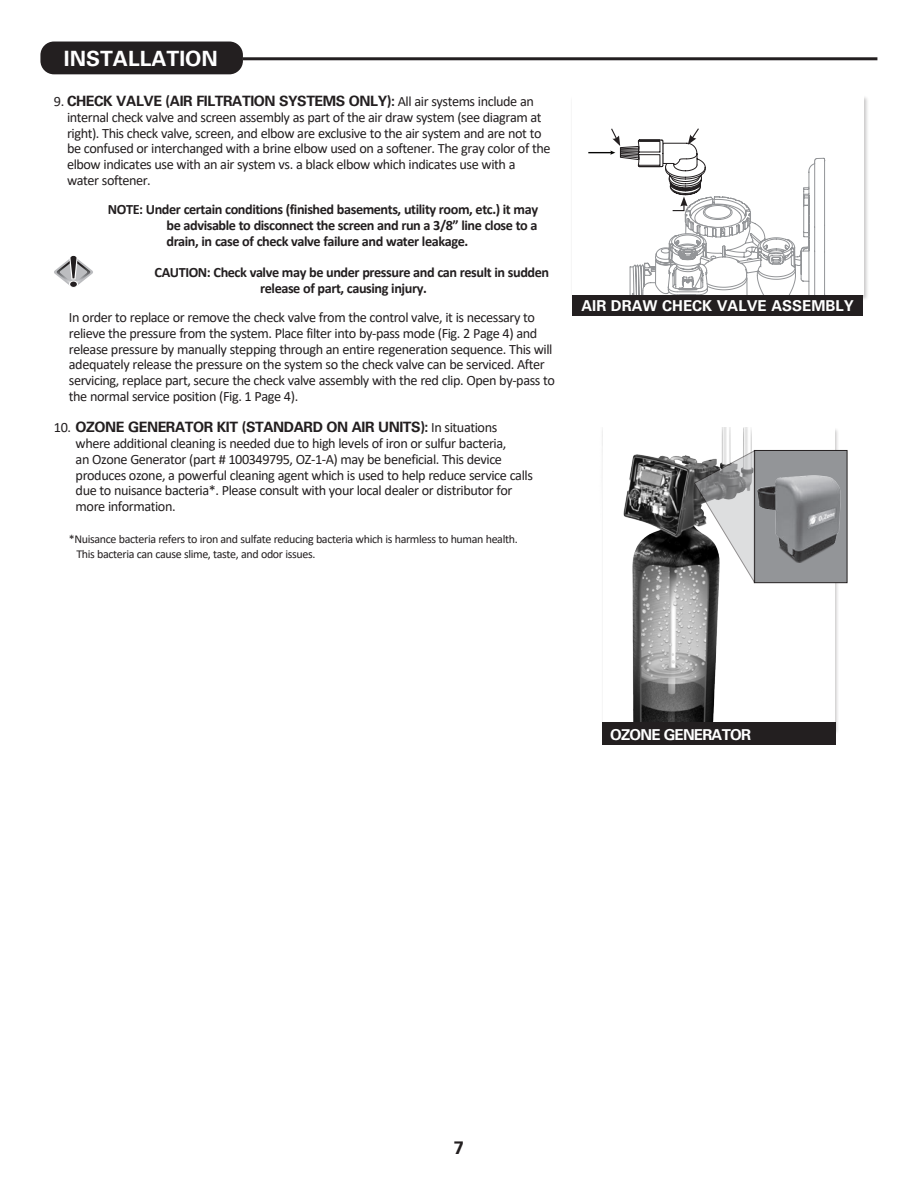
<style>
.page{position:relative;width:918px;height:1188px;background:#fff}
.page>*{position:absolute;margin:0;border:0;box-sizing:border-box;transform-origin:0 0}
.t1{font:700 21px "Univers LT Std";color:#fff}
.t2{font:700 18px "Univers LT Std";color:#231f20}
.t3{font:700 15px "Univers LT Std";color:#fff}
.t4{font:700 15px "Univers LT Std";letter-spacing:-.05em;color:#fff}
.t5{font:14.25px/15.8px "Calibri";letter-spacing:-.03em;color:#231f20}
.t6{font:700 14.25px/15.8px "Calibri";letter-spacing:-.03em;color:#231f20;text-align:justify}
.t7{font:12px/15.8px "Calibri";letter-spacing:-.03em;color:#231f20}
.s1{font-family:"Univers LT Std";font-weight:700}
</style>
<div class="page">
<div style="left:571px;top:95px;width:298px;height:207px;background:#231f20;opacity:.5"></div>
<div style="left:572px;top:96px;width:292px;height:199px;background:#fff"></div>
<svg style="left:588px;top:128px;width:237px;height:167px"></svg>
<div style="left:40px;top:42px;width:203px;height:32px;background:#231f20;border-radius:14px"></div>
<hr style="left:243px;top:57px;width:634px;height:3px;background:#231f20">
<svg style="left:54px;top:255px;width:39px;height:33px"></svg>
<div style="left:572px;top:295px;width:291px;height:21px;background:#231f20"></div>
<img style="left:602px;top:427px;width:238px;height:302px">
<div style="left:754px;top:450px;width:93px;height:133px;background:#939598;border:1px solid #231f20"></div>
<svg style="left:694px;top:450px;width:61px;height:134px"></svg>
<div style="left:603px;top:723px;width:233px;height:22px;background:#231f20"></div>
<img style="left:749px;top:472px;width:97px;height:91px">
<p class="t1" style="left:64px;top:46px;width:156px">INSTALLATION</p>
<p class="t5" style="left:67px;top:93px;width:485px;text-indent:-13px">9. <span class="s1">CHECK VALVE (AIR FILTRATION SYSTEMS ONLY):</span> All air systems include an internal check valve and screen assembly as part of the air draw system (see diagram at right). This check valve, screen, and elbow are exclusive to the air system and are not to be confused or interchanged with a brine elbow used on a softener. The gray color of the elbow indicates use with an air system vs. a black elbow which indicates use with a water softener.</p>
<p class="t6" style="left:166px;top:201px;width:373px;text-indent:-58px">NOTE: Under certain conditions (finished basements, utility room, etc.) it may be advisable to disconnect the screen and run a 3/8” line close to a drain, in case of check valve failure and water leakage.</p>
<p class="t6" style="left:260px;top:264px;width:290px;text-indent:-106px">CAUTION: Check valve may be under pressure and can result in sudden release of part, causing injury.</p>
<p class="t5" style="left:69px;top:309px;width:488px">In order to replace or remove the check valve from the control valve, it is necessary to relieve the pressure from the system. Place filter into by-pass mode (Fig. 2 Page 4) and release pressure by manually stepping through an entire regeneration sequence. This will adequately release the pressure on the system so the check valve can be serviced. After servicing, replace part, secure the check valve assembly with the red clip. Open by-pass to the normal service position (Fig. 1 Page 4).</p>
<p class="t5" style="left:76px;top:419px;width:459px;text-indent:-22px">10. <span class="s1">OZONE GENERATOR KIT (STANDARD ON AIR UNITS):</span> In situations where additional cleaning is needed due to high levels of iron or sulfur bacteria,<br>an Ozone Generator (part # 100349795, OZ-1-A) may be beneficial. This device produces ozone, a powerful cleaning agent which is used to help reduce service calls due to nuisance bacteria*. Please consult with your local dealer or distributor for more information.</p>
<p class="t7" style="left:76px;top:531px;width:443px;text-indent:-8px">*Nuisance bacteria refers to iron and sulfate reducing bacteria which is harmless to human health.<br>This bacteria can cause slime, taste, and odor issues.</p>
<p class="t3" style="left:581px;top:297px;width:274px">AIR DRAW CHECK VALVE ASSEMBLY</p>
<p class="t4" style="left:610px;top:726px;width:142px">OZONE GENERATOR</p>
<p class="t2" style="left:454px;top:1137px;width:12px">7</p>
</div>
